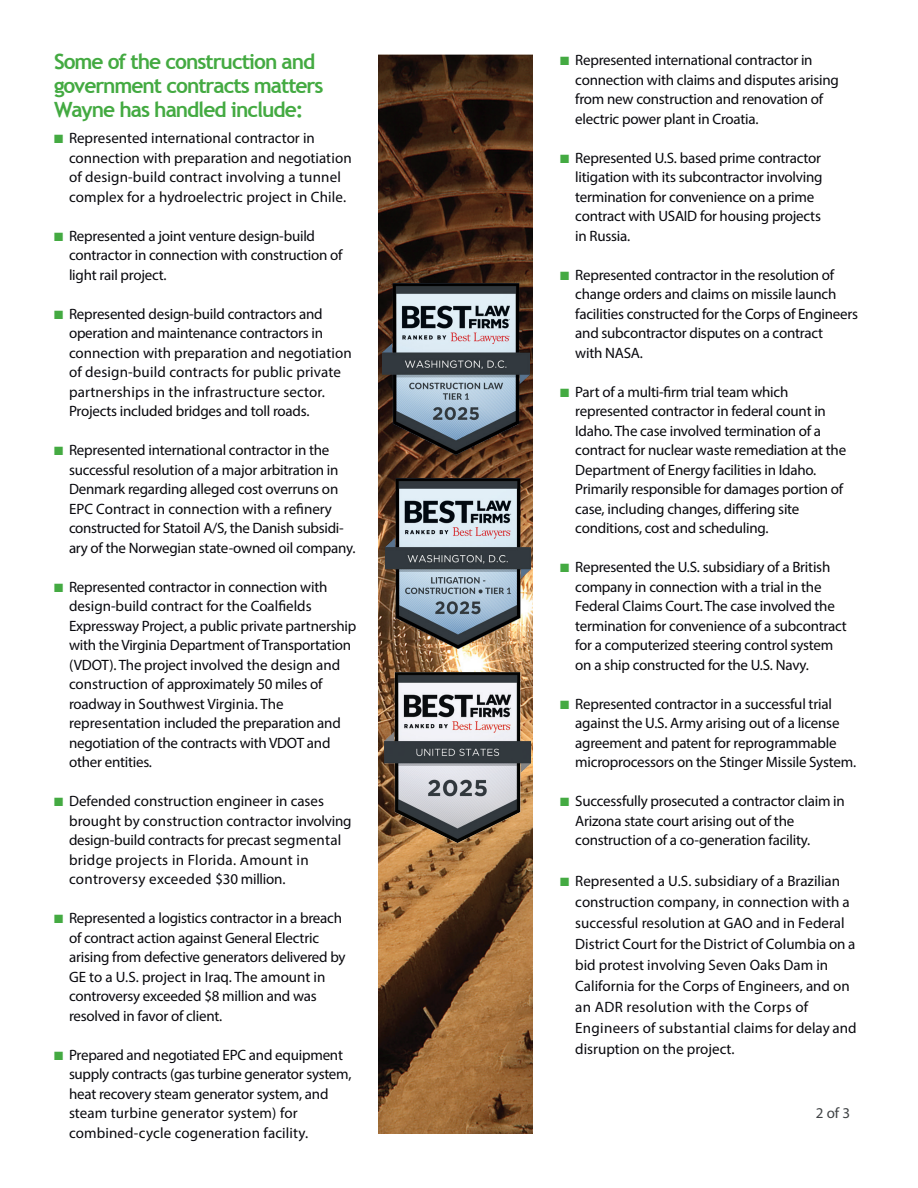
<style>
.page{position:relative;width:918px;height:1188px;background:#fff}
.page>*{position:absolute;margin:0;border:0;box-sizing:border-box;transform-origin:0 0}
.t1{font:700 21px/24px "Trebuchet MS";letter-spacing:-.05em;color:#44aa42}
.t2{font:15px/19.5px "Myriad Pro";letter-spacing:-.015em;color:#08080d}
.t3{font:15px/19.5px "Myriad Pro";letter-spacing:.005em;color:#08080d}
.t4{font:15px/19.5px "Myriad Pro";letter-spacing:.01em;color:#08080d}
.t5{font:15px "Myriad Pro";color:#404345}
.s1{color:#44aa42}
</style>
<div class="page">
<img style="left:379px;top:54px;width:153px;height:1080px">
<img style="left:385px;top:672px;width:145px;height:170px">
<img style="left:385px;top:479px;width:146px;height:170px">
<img style="left:383px;top:284px;width:146px;height:171px">
<p class="t1" style="left:54px;top:50px;width:271px">Some of the construction and government contracts matters<br>Wayne has handled include:</p>
<p class="t2" style="left:575px;top:50px;width:265px;text-indent:-15px"><span class="s1">■</span> Represented international contractor in connection with claims and disputes arising from new construction and renovation of electric power plant in Croatia.</p>
<p class="t2" style="left:560px;top:148px;width:264px;text-align:right"><span class="s1">■</span> Represented U.S. based prime contractor litigation with its subcontractor involving</p>
<p class="t2" style="left:575px;top:187px;width:241px">termination for convenience on a prime</p>
<p class="t2" style="left:575px;top:206px;width:247px">contract with USAID for housing projects</p>
<p class="t2" style="left:575px;top:226px;width:57px">in Russia.</p>
<p class="t2" style="left:575px;top:265px;width:284px;text-indent:-15px"><span class="s1">■</span> Represented contractor in the resolution of change orders and claims on missile launch facilities constructed for the Corps of Engineers and subcontractor disputes on a contract</p>
<p class="t2" style="left:575px;top:343px;width:69px">with NASA.</p>
<p class="t2" style="left:575px;top:382px;width:272px;text-indent:-15px"><span class="s1">■</span> Part of a multi-firm trial team which represented contractor in federal count in Idaho. The case involved termination of a contract for nuclear waste remediation at the Department of Energy facilities in Idaho.<br>Primarily responsible for damages portion of case, including changes, differing site</p>
<p class="t2" style="left:575px;top:518px;width:195px">conditions, cost and scheduling.</p>
<p class="t2" style="left:575px;top:557px;width:273px;text-indent:-15px"><span class="s1">■</span> Represented the U.S. subsidiary of a British company in connection with a trial in the Federal Claims Court. The case involved the termination for convenience of a subcontract for a computerized steering control system</p>
<p class="t2" style="left:575px;top:655px;width:235px">on a ship constructed for the U.S. Navy.</p>
<p class="t2" style="left:575px;top:694px;width:282px;text-indent:-15px"><span class="s1">■</span> Represented contractor in a successful trial against the U.S. Army arising out of a license agreement and patent for reprogrammable microprocessors on the Stinger Missile System.</p>
<p class="t2" style="left:575px;top:791px;width:271px;text-indent:-15px"><span class="s1">■</span> Successfully prosecuted a contractor claim in<br>Arizona state court arising out of the construction of a co-generation facility.</p>
<p class="t2" style="left:575px;top:870px;width:283px;line-height:21px;text-indent:-15px"><span class="s1">■</span> Represented a U.S. subsidiary of a Brazilian construction company, in connection with a successful resolution at GAO and in Federal District Court for the District of Columbia on a bid protest involving Seven Oaks Dam in California for the Corps of Engineers, and on an ADR resolution with the Corps of Engineers of substantial claims for delay and disruption on the project.</p>
<p class="t2" style="left:54px;top:128px;width:262px"><span class="s1">■</span> Represented international contractor in</p>
<p class="t4" style="left:69px;top:148px;width:284px">connection with preparation and negotiation of design-build contract involving a tunnel complex for a hydroelectric project in Chile.</p>
<p class="t2" style="left:69px;top:226px;width:275px;text-indent:-15px"><span class="s1">■</span> Represented a joint venture design-build contractor in connection with construction of light rail project.</p>
<p class="t2" style="left:69px;top:304px;width:284px;text-indent:-15px"><span class="s1">■</span> Represented design-build contractors and operation and maintenance contractors in connection with preparation and negotiation of design-build contracts for public private partnerships in the infrastructure sector.<br>Projects included bridges and toll roads.</p>
<p class="t2" style="left:69px;top:440px;width:288px;text-indent:-15px"><span class="s1">■</span> Represented international contractor in the successful resolution of a major arbitration in Denmark regarding alleged cost overruns on EPC Contract in connection with a refinery constructed for Statoil A/S, the Danish subsidi&shy;ary of the Norwegian state-owned oil company.</p>
<p class="t2" style="left:69px;top:577px;width:289px;text-indent:-15px"><span class="s1">■</span> Represented contractor in connection with design-build contract for the Coalfields Expressway Project, a public private partnership with the Virginia Department of Transportation (VDOT). The project involved the design and construction of approximately 50 miles of roadway in Southwest Virginia. The representation included the preparation and negotiation of the contracts with VDOT and other entities.</p>
<p class="t3" style="left:69px;top:791px;width:284px;text-indent:-15px"><span class="s1">■</span> Defended construction engineer in cases brought by construction contractor involving design-build contracts for precast segmental bridge projects in Florida. Amount in controversy exceeded $30 million.</p>
<p class="t2" style="left:69px;top:908px;width:278px;text-indent:-15px"><span class="s1">■</span> Represented a logistics contractor in a breach of contract action against General Electric arising from defective generators delivered by GE to a U.S. project in Iraq. The amount in</p>
<p class="t2" style="left:69px;top:986px;width:249px">controversy exceeded $8 million and was resolved in favor of client.</p>
<p class="t2" style="left:69px;top:1045px;width:284px;text-indent:-15px"><span class="s1">■</span> Prepared and negotiated EPC and equipment supply contracts (gas turbine generator system, heat recovery steam generator system, and steam turbine generator system) for combined-cycle cogeneration facility.</p>
<p class="t5" style="left:816px;top:1104px;width:36px">2 of 3</p>
</div>
